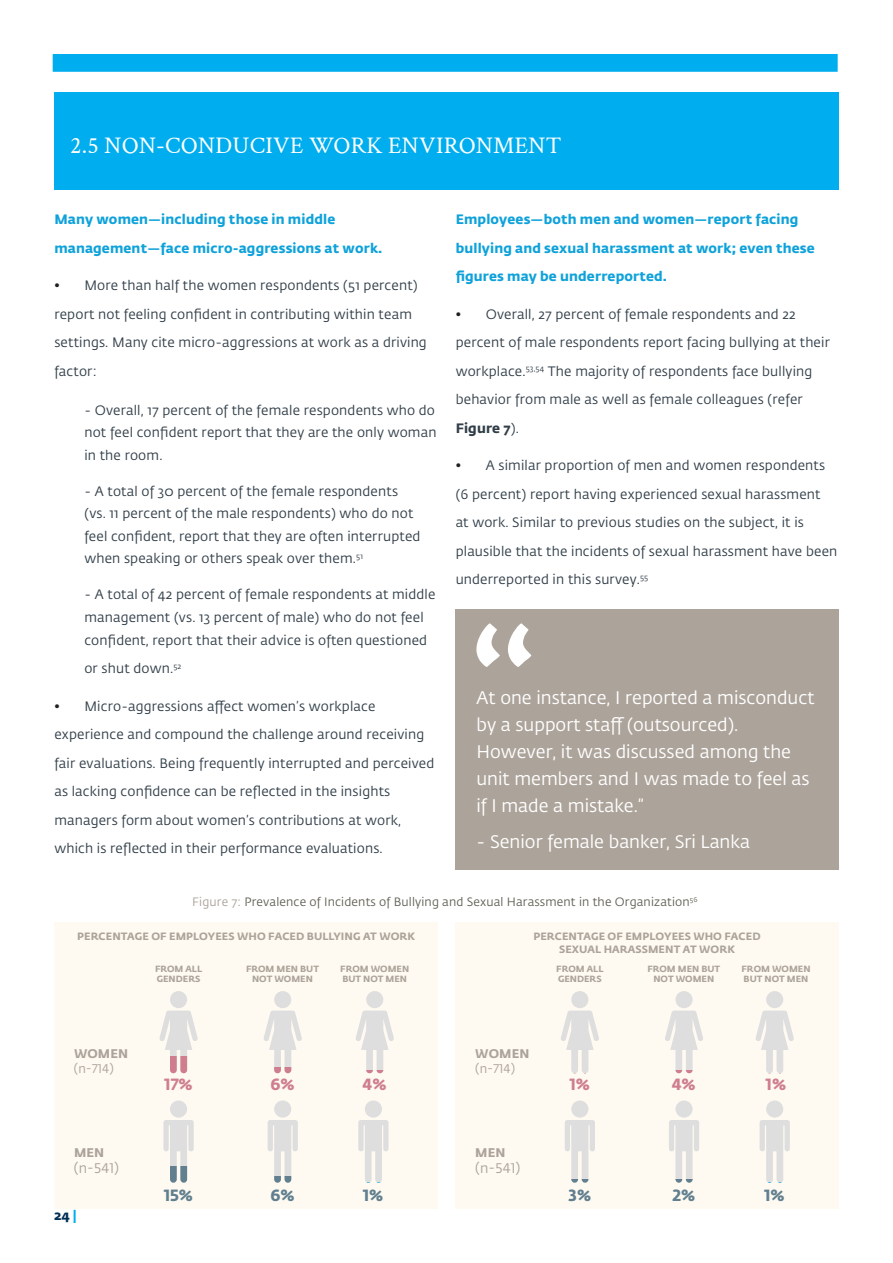
<style>
.page{position:relative;width:893px;height:1263px;background:#fff}
.page>*{position:absolute;margin:0;border:0;box-sizing:border-box;transform-origin:0 0}
.Body{font:24px "Crimson Text";letter-spacing:.01em;color:#fff}
.t1{font:18px/27px "Fedra Sans Std";color:#fff}
.t2{font:700 16.2px "Fedra Sans Std";color:#ce7e8e}
.t3{font:700 16.2px "Fedra Sans Std";color:#617f8f}
.t4{font:13.8px "Fedra Sans Std";letter-spacing:.01em;color:#aca39a}
.t5{font:13.5px/28.5px "Fedra Sans Std";letter-spacing:.015em;color:#313e48}
.Body_Subheads{font:700 13.5px/28.5px "Fedra Sans Std";letter-spacing:.01em;color:#0fa2da}
.t6{font:700 13.5px "Fedra Sans Std";color:#002e54}
.t7{font:12.45px/15px "Fedra Sans Std";letter-spacing:.01em;color:#aca39a}
.t8{font:700 12.45px "Fedra Sans Std";letter-spacing:.01em;color:#aca39a}
.Body-2{font:12px "Fedra Sans Std";letter-spacing:.015em;color:#626257}
.t9{font:700 10.5px/12.6px "Fedra Sans Std";letter-spacing:.01em;color:#aca39a;text-align:center}
.t10{font:700 9px/10.6px "Fedra Sans Std";color:#aca39a}
.s1{color:#231f20}
.s2{font-weight:700}
.s3{color:#aca39a}
.s4{color:#00aeef}
</style>
<div class="page">
<div style="left:53px;top:54px;width:785px;height:18px;background:#00aeef"></div>
<div style="left:54px;top:93px;width:785px;height:97px;background:#00aeef"></div>
<div style="left:54px;top:922px;width:383px;height:287px;background:#fefaf1"></div>
<div style="left:170px;top:991px;width:17px;height:17px;background:#dedede;border-radius:50%"></div>
<svg style="left:159px;top:1010px;width:39px;height:46px"></svg>
<svg style="left:170px;top:1056px;width:18px;height:17px"></svg>
<div style="left:274px;top:991px;width:17px;height:17px;background:#dedede;border-radius:50%"></div>
<svg style="left:263px;top:1010px;width:39px;height:57px"></svg>
<svg style="left:274px;top:1067px;width:18px;height:6px"></svg>
<div style="left:366px;top:991px;width:17px;height:17px;background:#dedede;border-radius:50%"></div>
<svg style="left:355px;top:1010px;width:39px;height:60px"></svg>
<hr style="left:355px;top:1070px;width:38px;height:3px;background:#ce7e8e">
<div style="left:170px;top:1100px;width:17px;height:17px;background:#dedede;border-radius:50%"></div>
<svg style="left:163px;top:1120px;width:31px;height:63px"></svg>
<svg style="left:163px;top:1166px;width:31px;height:16px"></svg>
<div style="left:274px;top:1100px;width:17px;height:17px;background:#dedede;border-radius:50%"></div>
<svg style="left:268px;top:1120px;width:30px;height:56px"></svg>
<svg style="left:274px;top:1176px;width:18px;height:7px"></svg>
<div style="left:365px;top:1100px;width:17px;height:17px;background:#dedede;border-radius:50%"></div>
<svg style="left:358px;top:1120px;width:30px;height:63px"></svg>
<div style="left:455px;top:922px;width:384px;height:287px;background:#fefaf1"></div>
<div style="left:571px;top:991px;width:17px;height:17px;background:#dedede;border-radius:50%"></div>
<svg style="left:561px;top:1010px;width:38px;height:63px"></svg>
<div style="left:675px;top:991px;width:18px;height:17px;background:#dedede;border-radius:50%"></div>
<svg style="left:665px;top:1010px;width:38px;height:60px"></svg>
<hr style="left:665px;top:1070px;width:38px;height:3px;background:#ce7e8e">
<div style="left:766px;top:991px;width:17px;height:17px;background:#dedede;border-radius:50%"></div>
<svg style="left:755px;top:1010px;width:39px;height:63px"></svg>
<div style="left:571px;top:1100px;width:17px;height:17px;background:#dedede;border-radius:50%"></div>
<svg style="left:565px;top:1120px;width:30px;height:63px"></svg>
<hr style="left:565px;top:1180px;width:30px;height:2px;background:#617f8f">
<div style="left:675px;top:1100px;width:18px;height:17px;background:#dedede;border-radius:50%"></div>
<svg style="left:669px;top:1120px;width:30px;height:60px"></svg>
<hr style="left:669px;top:1180px;width:30px;height:3px;background:#617f8f">
<div style="left:766px;top:1100px;width:17px;height:17px;background:#dedede;border-radius:50%"></div>
<svg style="left:760px;top:1120px;width:30px;height:63px"></svg>
<hr style="left:760px;top:1183px;width:30px;height:1px;background:#00a3d9">
<div style="left:455px;top:609px;width:384px;height:261px;background:#aca39a"></div>
<svg style="left:476px;top:623px;width:55px;height:44px"></svg>
<p class="Body" style="left:70px;top:128px;width:493px">2.5 NON-CONDUCIVE WORK ENVIRONMENT</p>
<p class="Body_Subheads" style="left:54px;top:205px;width:330px">Many women—including those in middle management—face micro-aggressions at work.</p>
<p class="t5" style="left:54px;top:272px;width:374px"><span class="s1">•</span> More than half the women respondents (51 percent) report not feeling confident in contributing within team settings. Many cite micro-aggressions at work as a driving factor:</p>
<p class="t5" style="left:84px;top:399px;width:354px;line-height:22.5px;text-align:justify">- Overall, 17 percent of the female respondents who do not feel confident report that they are the only woman in the room.</p>
<p class="t5" style="left:84px;top:480px;width:338px;line-height:22.5px">- A total of 30 percent of the female respondents (vs. 11 percent of the male respondents) who do not feel confident, report that they are often interrupted when speaking or others speak over them.<sup>51</sup></p>
<p class="t5" style="left:84px;top:584px;width:353px;line-height:22.5px">- A total of 42 percent of female respondents at middle management (vs. 13 percent of male) who do not feel confident, report that their advice is often questioned</p>
<p class="t5" style="left:84px;top:654px;width:98px">or shut down.<sup>52</sup></p>
<p class="t5" style="left:54px;top:692px;width:381px"><span class="s1">•</span> Micro-aggressions affect women’s workplace experience and compound the challenge around receiving fair evaluations. Being frequently interrupted and perceived as lacking confidence can be reflected in the insights managers form about women’s contributions at work, which is reflected in their performance evaluations.</p>
<p class="Body_Subheads" style="left:456px;top:205px;width:361px">Employees—both men and women—report facing bullying and sexual harassment at work; even these figures may be underreported.</p>
<p class="t5" style="left:456px;top:300px;width:376px"><span class="s1">•</span> Overall, 27 percent of female respondents and 22 percent of male respondents report facing bullying at their workplace.<sup>53,54</sup> The majority of respondents face bullying behavior from male as well as female colleagues (refer <span class="s2">Figure 7</span>).</p>
<p class="t5" style="left:456px;top:452px;width:383px"><span class="s1">•</span> A similar proportion of men and women respondents (6 percent) report having experienced sexual harassment<br>at work. Similar to previous studies on the subject, it is plausible that the incidents of sexual harassment have been underreported in this survey.<sup>55</sup></p>
<p class="t1" style="left:476px;top:685px;width:340px">At one instance, I reported a misconduct by a support staff (outsourced).<br>However, it was discussed among the unit members and I was made to feel as if I made a mistake.”</p>
<p class="t1" style="left:476px;top:829px;width:275px">- Senior female banker, Sri Lanka</p>
<p class="Body-2" style="left:192px;top:895px;width:507px"><span class="s3">Figure 7:</span> Prevalence of Incidents of Bullying and Sexual Harassment in the Organization<sup>56</sup></p>
<p class="t9" style="left:77px;top:930px;width:339px">PERCENTAGE OF EMPLOYEES WHO FACED BULLYING AT WORK</p>
<p class="t9" style="left:533px;top:930px;width:229px">PERCENTAGE OF EMPLOYEES WHO FACED<br>SEXUAL HARASSMENT AT WORK</p>
<p class="t10" style="left:155px;top:963px;width:49px">FROM ALL<br>GENDERS</p>
<p class="t10" style="left:246px;top:963px;width:74px;text-align:center">FROM MEN BUT<br>NOT WOMEN</p>
<p class="t10" style="left:340px;top:963px;width:71px">FROM WOMEN<br>BUT NOT MEN</p>
<p class="t10" style="left:556px;top:963px;width:49px">FROM ALL<br>GENDERS</p>
<p class="t10" style="left:647px;top:963px;width:74px;text-align:center">FROM MEN BUT<br>NOT WOMEN</p>
<p class="t10" style="left:741px;top:963px;width:71px">FROM WOMEN<br>BUT NOT MEN</p>
<p class="t7" style="left:74px;top:1046px;width:56px"><span class="s2">WOMEN </span>(n-714)</p>
<p class="t7" style="left:475px;top:1046px;width:56px"><span class="s2">WOMEN </span>(n-714)</p>
<p class="t2" style="left:165px;top:1074px;width:30px">17%</p>
<p class="t2" style="left:271px;top:1074px;width:26px">6%</p>
<p class="t2" style="left:363px;top:1074px;width:25px">4%</p>
<p class="t2" style="left:570px;top:1074px;width:22px">1%</p>
<p class="t2" style="left:672px;top:1074px;width:25px">4%</p>
<p class="t2" style="left:766px;top:1074px;width:22px">1%</p>
<p class="t8" style="left:74px;top:1144px;width:32px">MEN</p>
<p class="t4" style="left:74px;top:1160px;width:47px">(n-541)</p>
<p class="t8" style="left:475px;top:1144px;width:32px">MEN</p>
<p class="t4" style="left:475px;top:1160px;width:47px">(n-541)</p>
<p class="t3" style="left:164px;top:1184px;width:31px">15%</p>
<p class="t3" style="left:271px;top:1184px;width:26px">6%</p>
<p class="t3" style="left:363px;top:1184px;width:22px">1%</p>
<p class="t3" style="left:569px;top:1184px;width:24px">3%</p>
<p class="t3" style="left:672px;top:1184px;width:24px">2%</p>
<p class="t3" style="left:764px;top:1184px;width:22px">1%</p>
<p class="t6" style="left:54px;top:1206px;width:24px">24 <span class="s4">|</span></p>
</div>
